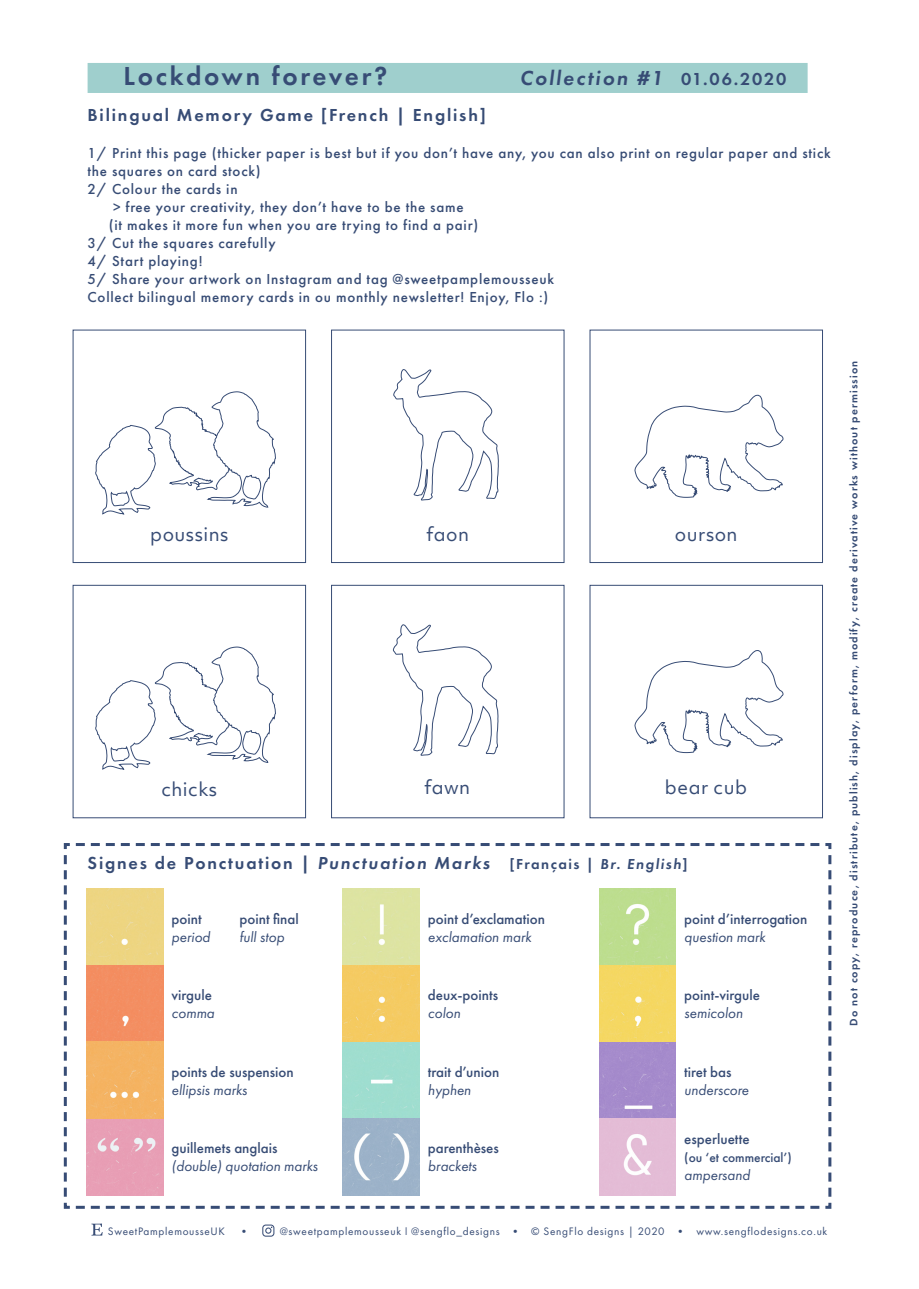
<style>
.page{position:relative;width:919px;height:1289px;background:#fff}
.page>*{position:absolute;margin:0;border:0;box-sizing:border-box;transform-origin:0 0}
.t1{font:600 27px "Futura PT";letter-spacing:.1em;color:#374c75}
.t2{font:italic 600 21px "Futura PT";letter-spacing:.1em;color:#374c75}
.t3{font:600 18px "Futura PT";letter-spacing:.1em;color:#374c75}
.t4{font:18px "Objektiv Mk 1";letter-spacing:.025em;color:#374c75}
.t5{font:500 15px/18px "Futura PT";letter-spacing:.05em;color:#374c75}
.t6{font:500 15px "Futura PT";color:#374c75}
.t7{font:italic 15px "Futura PT";color:#374c75}
.t8{font:500 13.5px "Futura PT";color:#374c75}
.t9{font:11.25px "Futura PT";letter-spacing:.06em;color:#374c75}
.t10{font:600 11.25px "Futura PT";letter-spacing:.1em;color:#374c75}
.t11{font:11.25px "Times";color:#374c75}
.s1{font-style:normal;font-size:18px}
.s2{font-style:normal;color:#9fcfcd}
.s3{font-style:italic}
.s4{font-size:15px}
.s5{font-style:italic;font-size:15px}
.s6{font-family:"Times"}
</style>
<div class="page">
<div style="left:73px;top:330px;width:233px;height:233px;border:1px solid #374c75"></div>
<div style="left:331px;top:330px;width:233px;height:233px;border:1px solid #374c75"></div>
<div style="left:331px;top:585px;width:233px;height:233px;border:1px solid #374c75"></div>
<div style="left:589px;top:585px;width:233px;height:233px;border:1px solid #374c75"></div>
<div style="left:73px;top:585px;width:233px;height:233px;border:1px solid #374c75"></div>
<svg style="left:262px;top:1224px;width:12px;height:12px"></svg>
<svg style="left:91px;top:1223px;width:12px;height:12px"></svg>
<div style="left:88px;top:63px;width:719px;height:30px;background:#9fcfcd"></div>
<svg style="left:63px;top:843px;width:769px;height:366px"></svg>
<svg style="left:95px;top:646px;width:181px;height:123px"></svg>
<svg style="left:95px;top:391px;width:181px;height:123px"></svg>
<svg style="left:392px;top:624px;width:106px;height:131px"></svg>
<svg style="left:393px;top:369px;width:105px;height:131px"></svg>
<svg style="left:634px;top:650px;width:149px;height:103px"></svg>
<svg style="left:634px;top:395px;width:149px;height:102px"></svg>
<p class="t1" style="left:124px;top:60px;width:265px">Lockdown forever?</p>
<p class="t2" style="left:520px;top:65px;width:289px">Collection #1 <span class="s1">01.06.2020</span> <span class="s2">.</span></p>
<p class="t3" style="left:88px;top:104px;width:400px">Bilingual Memory Game [French | English]</p>
<p class="t5" style="left:88px;top:143px;width:744px">1/ Print this page (thicker paper is best but if you don’t have any, you can also print on regular paper and stick the squares on card stock)</p>
<p class="t5" style="left:88px;top:179px;width:151px">2/ Colour the cards in</p>
<p class="t5" style="left:113px;top:197px;width:352px">&gt; free your creativity, they don’t have to be the same</p>
<p class="t5" style="left:109px;top:215px;width:371px">(it makes it more fun when you are trying to find a pair)</p>
<p class="t5" style="left:88px;top:233px;width:189px">3/ Cut the squares carefully</p>
<p class="t5" style="left:88px;top:251px;width:116px">4/ Start playing!</p>
<p class="t5" style="left:88px;top:269px;width:468px">5/ Share your artwork on Instagram and tag @sweetpamplemousseuk</p>
<p class="t5" style="left:88px;top:287px;width:462px">Collect bilingual memory cards in ou monthly newsletter! Enjoy, Flo :)</p>
<p class="t4" style="left:150px;top:521px;width:80px">poussins</p>
<p class="t4" style="left:426px;top:521px;width:44px">faon</p>
<p class="t4" style="left:674px;top:521px;width:64px">ourson</p>
<p class="t4" style="left:161px;top:776px;width:57px">chicks</p>
<p class="t4" style="left:424px;top:775px;width:47px">fawn</p>
<p class="t4" style="left:664px;top:775px;width:84px">bear cub</p>
<p class="t3" style="left:88px;top:852px;width:601px">Signes de Ponctuation | <span class="s3">Punctuation Marks</span> <span class="s4">[Français |</span> <span class="s5">Br. English</span><span class="s4">]</span></p>
<p class="t5" style="left:171px;top:909px;width:32px">point</p>
<p class="t6" style="left:239px;top:909px;width:61px">point final</p>
<p class="t7" style="left:171px;top:927px;width:40px">period</p>
<p class="t7" style="left:239px;top:927px;width:46px">full stop</p>
<p class="t6" style="left:428px;top:909px;width:118px">point d’exclamation</p>
<p class="t7" style="left:428px;top:927px;width:105px">exclamation mark</p>
<p class="t6" style="left:684px;top:909px;width:125px">point d’interrogation</p>
<p class="t7" style="left:684px;top:927px;width:83px">question mark</p>
<p class="t6" style="left:171px;top:986px;width:42px">virgule</p>
<p class="t7" style="left:171px;top:1004px;width:44px">comma</p>
<p class="t6" style="left:428px;top:986px;width:72px">deux-points</p>
<p class="t7" style="left:428px;top:1004px;width:34px">colon</p>
<p class="t6" style="left:684px;top:986px;width:77px">point-virgule</p>
<p class="t7" style="left:684px;top:1004px;width:60px">semicolon</p>
<p class="t6" style="left:171px;top:1062px;width:124px">points de suspension</p>
<p class="t7" style="left:171px;top:1080px;width:77px">ellipsis marks</p>
<p class="t6" style="left:171px;top:1139px;width:107px">guillemets anglais</p>
<p class="t7" style="left:171px;top:1157px;width:148px">(double) quotation marks</p>
<p class="t6" style="left:428px;top:1062px;width:73px">trait d’union</p>
<p class="t7" style="left:428px;top:1080px;width:45px">hyphen</p>
<p class="t6" style="left:428px;top:1139px;width:72px">parenthèses</p>
<p class="t7" style="left:428px;top:1157px;width:50px">brackets</p>
<p class="t6" style="left:684px;top:1062px;width:49px">tiret bas</p>
<p class="t7" style="left:684px;top:1080px;width:66px">underscore</p>
<p class="t6" style="left:684px;top:1130px;width:67px">esperluette</p>
<p class="t8" style="left:684px;top:1149px;width:109px">(ou ‘et commercial’)</p>
<p class="t7" style="left:684px;top:1166px;width:67px">ampersand</p>
<p class="t9" style="left:108px;top:1224px;width:118px">SweetPamplemousseUK</p>
<p class="t11" style="left:242px;top:1220px;width:5px">•</p>
<p class="t9" style="left:280px;top:1224px;width:549px">@sweetpamplemousseuk <span class="s6">|</span> @sengflo_designs <span class="s6">•</span> © SengFlo designs | 2020 <span class="s6">•</span> www.sengflodesigns.co.uk</p>
<p class="t10" style="left:846px;top:1025px;width:667px;rotate:-90deg">Do not copy, reproduce, distribute, publish, display, perform, modify, create derivative works without permission</p>
</div>
